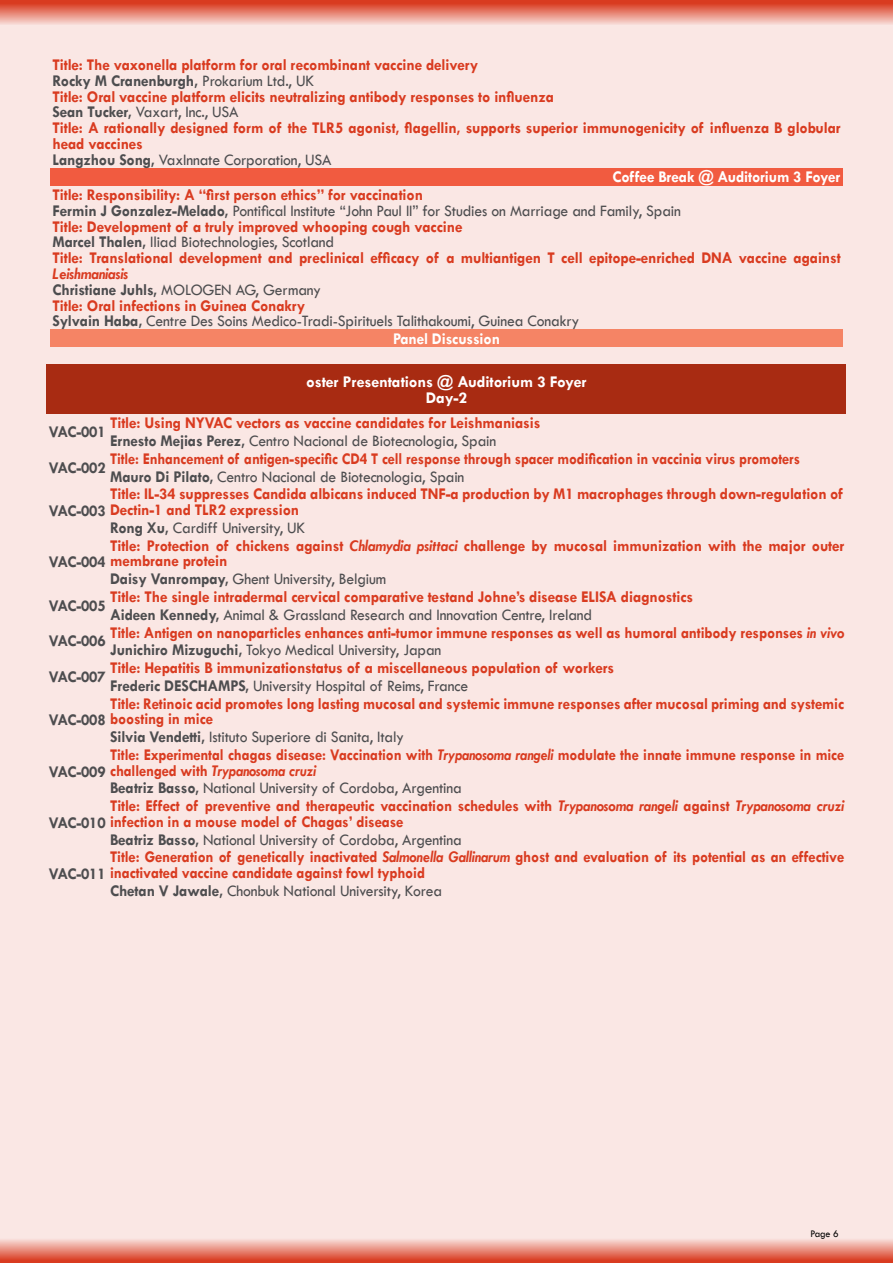
<style>
.page{position:relative;width:893px;height:1263px;background:#fae7e4}
.page>*{position:absolute;margin:0;border:0;box-sizing:border-box;transform-origin:0 0}
.t1{font:700 16.5px/15.8px "Tw Cen";letter-spacing:-.01em;color:#d93b20;scale:.95 1}
.t2{font:700 16.5px/17.7px "Tw Cen";letter-spacing:-.01em;color:#d93b20;scale:.93 1}
.t3{font:16.5px/15.8px "Tw Cen";letter-spacing:-.01em;color:#4d4d4f;scale:.95 1}
.t4{font:700 16.5px/33.5px "Tw Cen";letter-spacing:-.01em;color:#d93b20;scale:.92 1}
.t5{font:700 16.5px/17.7px "Tw Cen";letter-spacing:-.01em;color:#d93b20;scale:.9 1}
.t6{font:700 16.5px "Tw Cen";letter-spacing:-.01em;color:#d93b20;scale:.91 1}
.t7{font:700 16.5px "Tw Cen";letter-spacing:-.01em;color:#fff;scale:.95 1}
.t8{font:700 16.5px/15.8px "Tw Cen";letter-spacing:-.01em;color:#fff;text-align:center}
.t9{font:italic 700 16.5px "Tw Cen";letter-spacing:-.01em;color:#d93b20;scale:.91 1}
.t10{font:700 16.5px "Tw Cen";letter-spacing:-.035em;color:#4d4d4f;scale:.95 1}
.t11{font:10.5px "Tw Cen";color:#000;scale:.95 1}
.s1{color:#4d4d4f}
.s2{font-weight:400;color:#4d4d4f}
.s3{font-weight:700;font-style:italic;color:#d93b20}
.s4{font-weight:700}
.s5{font-weight:700;color:#d93b20}
.s6{font-style:italic}
.s7{font-style:normal;color:#4d4d4f}
.s8{font-style:normal}
</style>
<div class="page">
<svg style="left:0;top:1239px;width:893px;height:24px;background:#e78574"></svg>
<div style="left:0;top:0;width:893px;height:24px;background:linear-gradient(to bottom,#d5270a,#f5cdc6)"></div>
<div style="left:50px;top:168px;width:793px;height:18px;background:#f15b40"></div>
<div style="left:50px;top:329px;width:793px;height:18px;background:#f58465"></div>
<div style="left:47px;top:364px;width:799px;height:50px;background:#a82b12"></div>
<p class="t1" style="left:53px;top:57px;width:831px">Title: The vaxonella platform for oral recombinant vaccine delivery<br><span class="s1">Rocky M Cranenburgh,</span> <span class="s2">Prokarium Ltd., UK<br></span>Title: Oral vaccine platform elicits neutralizing antibody responses to influenza<br><span class="s1">Sean Tucker,</span> <span class="s2">Vaxart, Inc., USA<br></span>Title: A rationally designed form of the TLR5 agonist, flagellin, supports superior immunogenicity of influenza B globular head vaccines<br><span class="s1">Langzhou Song,</span> <span class="s2">VaxInnate Corporation, USA</span></p>
<p class="t7" style="left:612px;top:167px;width:242px">Coffee Break @ Auditorium 3 Foyer</p>
<p class="t1" style="left:53px;top:187px;width:831px">Title: Responsibility: A “first person ethics” for vaccination<br><span class="s1">Fermin J Gonzalez-Melado,</span> <span class="s2">Pontifical Institute “John Paul II” for Studies on Marriage and Family, Spain<br></span>Title: Development of a truly improved whooping cough vaccine<br><span class="s1">Marcel Thalen,</span> <span class="s2">Iliad Biotechnologies, Scotland<br></span>Title: Translational development and preclinical efficacy of a multiantigen T cell epitope-enriched DNA vaccine against</p>
<p class="t3" style="left:53px;top:266px;width:556px"><span class="s3">Leishmaniasis<br></span><span class="s4">Christiane Juhls,</span> MOLOGEN AG, Germany<br><span class="s5">Title: Oral infections in Guinea Conakry<br></span><span class="s4">Sylvain Haba,</span> Centre Des Soins Medico-Tradi-Spirituels Talithakoumi, Guinea Conakry</p>
<p class="t7" style="left:393px;top:329px;width:114px">Panel Discussion</p>
<p class="t8" style="left:306px;top:373px;width:282px">oster Presentations @ Auditorium 3 Foyer<br>Day-2</p>
<p class="t10" style="left:49px;top:422px;width:61px">VAC-001</p>
<p class="t1" style="left:110px;top:414px;width:454px;line-height:17.7px">Title: Using NYVAC vectors as vaccine candidates for Leishmaniasis<br><span class="s1">Ernesto Mejias Perez,</span> <span class="s2">Centro Nacional de Biotecnologia, Spain</span></p>
<p class="t10" style="left:49px;top:458px;width:61px">VAC-002</p>
<p class="t5" style="left:110px;top:449px;width:768px">Title: Enhancement of antigen-specific CD4 T cell response through spacer modification in vaccinia virus promoters<br><span class="s1">Mauro Di Pilato,</span> <span class="s2">Centro Nacional de Biotecnologia, Spain</span></p>
<p class="t1" style="left:49px;top:502px;width:265px"><span class="s1">VAC-003</span> Dectin-1 and TLR2 expression</p>
<p class="t1" style="left:110px;top:486px;width:773px">Title: IL-34 suppresses Candida albicans induced TNF-a production by M1 macrophages through down-regulation of</p>
<p class="t3" style="left:110px;top:520px;width:207px"><span class="s4">Rong Xu,</span> Cardiff University, UK</p>
<p class="t1" style="left:49px;top:553px;width:189px"><span class="s1">VAC-004</span> membrane protein</p>
<p class="t1" style="left:110px;top:528px;width:774px;line-height:33.5px">Title: Protection of chickens against <span class="s6">Chlamydia psittaci</span> challenge by mucosal immunization with the major outer<br><span class="s1">Daisy Vanrompay,</span> <span class="s2">Ghent University, Belgium</span></p>
<p class="t10" style="left:49px;top:596px;width:61px">VAC-005</p>
<p class="t1" style="left:110px;top:587px;width:615px;line-height:17.7px">Title: The single intradermal cervical comparative testand Johne’s disease ELISA diagnostics<br><span class="s1">Aideen Kennedy,</span> <span class="s2">Animal &amp; Grassland Research and Innovation Centre, Ireland</span></p>
<p class="t10" style="left:49px;top:631px;width:61px">VAC-006</p>
<p class="t2" style="left:110px;top:623px;width:791px">Title: Antigen on nanoparticles enhances anti-tumor immune responses as well as humoral antibody responses <span class="s6">in vivo<br></span><span class="s1">Junichiro Mizuguchi,</span> <span class="s2">Tokyo Medical University, Japan</span></p>
<p class="t10" style="left:49px;top:667px;width:61px">VAC-007</p>
<p class="t1" style="left:110px;top:658px;width:532px;line-height:17.7px">Title: Hepatitis B immunizationstatus of a miscellaneous population of workers<br><span class="s1">Frederic DESCHAMPS,</span> <span class="s2">University Hospital of Reims, France</span></p>
<p class="t2" style="left:49px;top:710px;width:178px"><span class="s1">VAC-008</span> boosting in mice</p>
<p class="t2" style="left:110px;top:694px;width:791px">Title: Retinoic acid promotes long lasting mucosal and systemic immune responses after mucosal priming and systemic</p>
<p class="t3" style="left:110px;top:729px;width:311px"><span class="s4">Silvia Vendetti,</span> Istituto Superiore di Sanita, Italy</p>
<p class="t9" style="left:49px;top:760px;width:295px"><span class="s7">VAC-009</span> <span class="s8">challenged with</span> Trypanosoma cruzi</p>
<p class="t6" style="left:110px;top:745px;width:808px">Title: Experimental chagas disease: Vaccination with <span class="s6">Trypanosoma rangeli</span> modulate the innate immune response in mice</p>
<p class="t3" style="left:110px;top:780px;width:372px"><span class="s4">Beatriz Basso,</span> National University of Cordoba, Argentina</p>
<p class="t2" style="left:49px;top:812px;width:383px"><span class="s1">VAC-010</span> infection in a mouse model of Chagas’ disease</p>
<p class="t2" style="left:110px;top:797px;width:791px">Title: Effect of preventive and therapeutic vaccination schedules with <span class="s6">Trypanosoma rangeli</span> against <span class="s6">Trypanosoma cruzi</span></p>
<p class="t3" style="left:110px;top:831px;width:372px"><span class="s4">Beatriz Basso,</span> National University of Cordoba, Argentina</p>
<p class="t4" style="left:49px;top:856px;width:410px"><span class="s1">VAC-011</span> inactivated vaccine candidate against fowl typhoid</p>
<p class="t4" style="left:110px;top:840px;width:799px">Title: Generation of genetically inactivated <span class="s6">Salmonella Gallinarum</span> ghost and evaluation of its potential as an effective<br><span class="s1">Chetan V Jawale,</span> <span class="s2">Chonbuk National University, Korea</span></p>
<p class="t11" style="left:811px;top:1227px;width:31px">Page 6</p>
</div>
